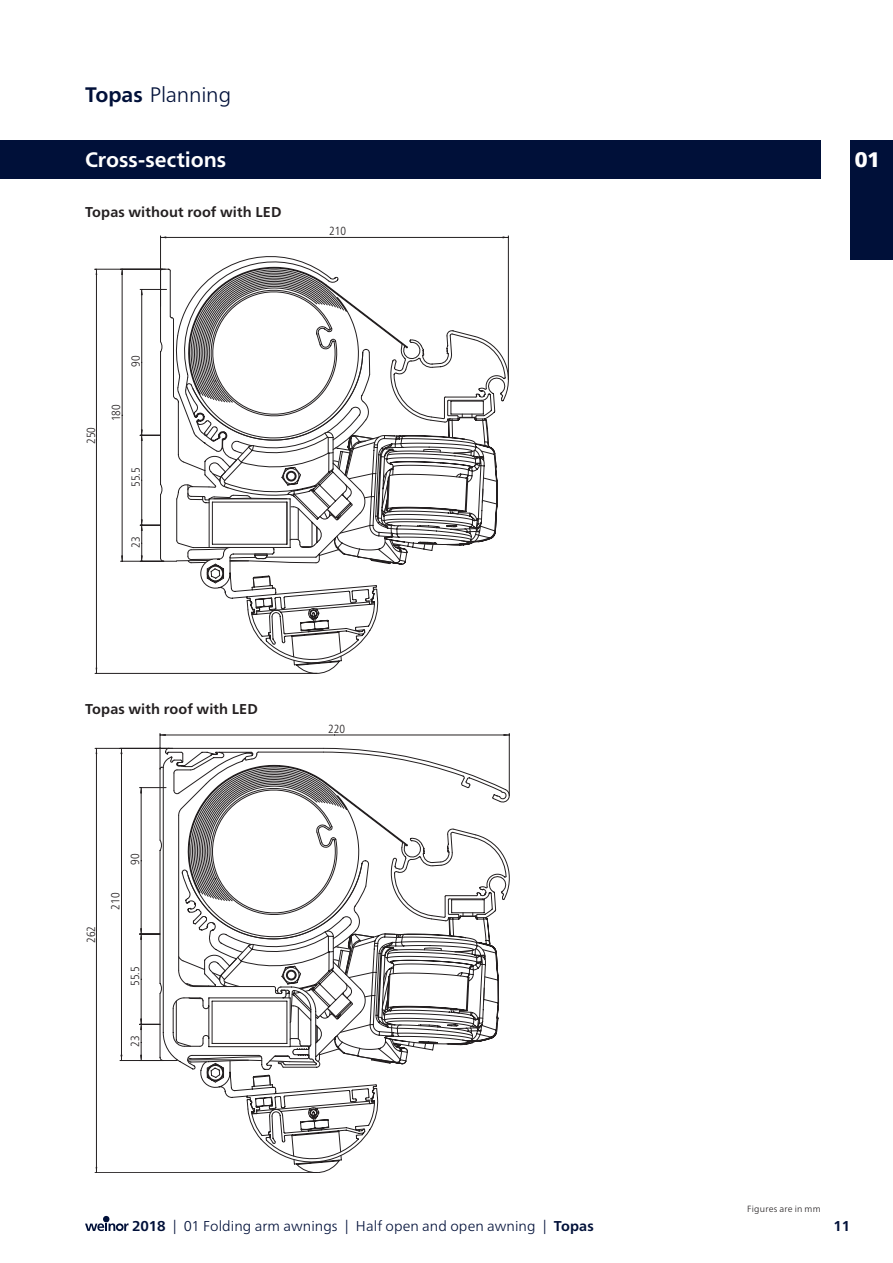
<style>
.page{position:relative;width:893px;height:1263px;background:#fff}
.page>*{position:absolute;margin:0;border:0;box-sizing:border-box;transform-origin:0 0}
._02_Sub_14_bold_weiß{font:700 21px "Frutiger Neue LTW1 G";color:#fff}
._02_Sub_14_bold{font:300 21px "Frutiger Neue LTW1 G";letter-spacing:-.01em;color:#001039}
.t1{font:900 21px "Frutiger Neue LTW1 G";color:#fff}
.t2{font:300 14.25px "Frutiger Neue LTW1 G";letter-spacing:.005em;color:#001039}
._02_Sub_9_5_bold{font:700 14.25px "Frutiger Neue LTW1 G";letter-spacing:.01em;color:#231f20}
.t3{font:700 14.25px "Frutiger Neue LTW1 G";color:#001039}
.t4{font:300 condensed 11.7px "Frutiger Neue LTW1 G";color:#231f20}
._08_6_light{font:300 9px "Frutiger Neue LTW1 G";letter-spacing:.02em;color:#231f20}
.s1{font-weight:700}
</style>
<div class="page">
<svg style="left:85px;top:1216px;width:44px;height:15px"></svg>
<div style="left:850px;top:140px;width:43px;height:119px;background:#001039"></div>
<svg style="left:160px;top:256px;width:343px;height:306px"></svg>
<svg style="left:188px;top:267px;width:309px;height:297px"></svg>
<svg style="left:199px;top:435px;width:286px;height:235px"></svg>
<hr style="left:95px;top:269px;width:70px;height:1px;background:#231f20">
<hr style="left:95px;top:673px;width:222px;height:1px;background:#231f20">
<hr style="left:96px;top:269px;width:1px;height:171px;background:#231f20">
<hr style="left:96px;top:440px;width:1px;height:233px;background:#231f20">
<hr style="left:141px;top:435px;width:1px;height:45px;background:#231f20">
<hr style="left:141px;top:289px;width:1px;height:73px;background:#231f20">
<hr style="left:160px;top:236px;width:1px;height:70px;background:#231f20">
<hr style="left:161px;top:237px;width:173px;height:1px;background:#231f20">
<hr style="left:122px;top:415px;width:1px;height:146px;background:#231f20">
<hr style="left:122px;top:269px;width:1px;height:146px;background:#231f20">
<hr style="left:141px;top:480px;width:1px;height:45px;background:#231f20">
<hr style="left:141px;top:362px;width:1px;height:73px;background:#231f20">
<hr style="left:508px;top:236px;width:1px;height:144px;background:#231f20">
<hr style="left:334px;top:237px;width:174px;height:1px;background:#231f20">
<hr style="left:121px;top:561px;width:43px;height:1px;background:#231f20">
<svg style="left:140px;top:519px;width:24px;height:42px"></svg>
<svg style="left:140px;top:430px;width:21px;height:11px"></svg>
<svg style="left:140px;top:289px;width:27px;height:6px"></svg>
<svg style="left:163px;top:748px;width:347px;height:322px"></svg>
<svg style="left:200px;top:918px;width:299px;height:252px"></svg>
<hr style="left:160px;top:733px;width:1px;height:36px;background:#231f20">
<hr style="left:509px;top:733px;width:1px;height:62px;background:#231f20">
<hr style="left:160px;top:735px;width:175px;height:1px;background:#231f20">
<hr style="left:335px;top:735px;width:174px;height:1px;background:#231f20">
<hr style="left:120px;top:1060px;width:43px;height:1px;background:#231f20">
<hr style="left:121px;top:748px;width:1px;height:156px;background:#231f20">
<hr style="left:121px;top:904px;width:1px;height:156px;background:#231f20">
<hr style="left:141px;top:934px;width:1px;height:45px;background:#231f20">
<hr style="left:141px;top:861px;width:1px;height:73px;background:#231f20">
<hr style="left:141px;top:788px;width:1px;height:73px;background:#231f20">
<hr style="left:95px;top:748px;width:78px;height:1px;background:#231f20">
<hr style="left:95px;top:1172px;width:222px;height:1px;background:#231f20">
<hr style="left:96px;top:748px;width:1px;height:191px;background:#231f20">
<hr style="left:96px;top:939px;width:1px;height:233px;background:#231f20">
<hr style="left:141px;top:979px;width:1px;height:45px;background:#231f20">
<svg style="left:140px;top:1018px;width:23px;height:42px"></svg>
<svg style="left:140px;top:928px;width:20px;height:12px"></svg>
<svg style="left:140px;top:787px;width:26px;height:6px"></svg>
<div style="left:0;top:140px;width:821px;height:39px;background:#001039"></div>
<p class="_02_Sub_14_bold" style="left:85px;top:82px;width:148px"><span class="s1">Topas</span> Planning</p>
<p class="_02_Sub_14_bold_weiß" style="left:85px;top:147px;width:143px">Cross-sections</p>
<p class="_02_Sub_9_5_bold" style="left:85px;top:203px;width:198px">Topas without roof with LED</p>
<p class="t4" style="left:84px;top:444px;width:18px;rotate:-90deg">250</p>
<p class="t4" style="left:129px;top:367px;width:13px;rotate:-90deg">90</p>
<p class="t4" style="left:109px;top:421px;width:18px;rotate:-90deg">180</p>
<p class="t4" style="left:129px;top:487px;width:21px;rotate:-90deg">55.5</p>
<p class="t4" style="left:129px;top:548px;width:13px;rotate:-90deg">23</p>
<p class="t4" style="left:329px;top:224px;width:18px">210</p>
<p class="_02_Sub_9_5_bold" style="left:85px;top:701px;width:174px">Topas with roof with LED</p>
<p class="t4" style="left:84px;top:943px;width:18px;rotate:-90deg">262</p>
<p class="t4" style="left:128px;top:865px;width:13px;rotate:-90deg">90</p>
<p class="t4" style="left:108px;top:910px;width:18px;rotate:-90deg">210</p>
<p class="t4" style="left:128px;top:986px;width:21px;rotate:-90deg">55.5</p>
<p class="t4" style="left:128px;top:1047px;width:13px;rotate:-90deg">23</p>
<p class="t4" style="left:328px;top:722px;width:18px">220</p>
<h1 class="t1" style="left:855px;top:144px;width:27px">01</h1>
<p class="_08_6_light" style="left:747px;top:1203px;width:75px">Figures are in mm</p>
<p class="t2" style="left:132px;top:1217px;width:463px"><span class="s1">2018</span> | 01 Folding arm awnings | Half open and open awning | <span class="s1">Topas</span></p>
<p class="t3" style="left:833px;top:1218px;width:18px">11</p>
</div>
